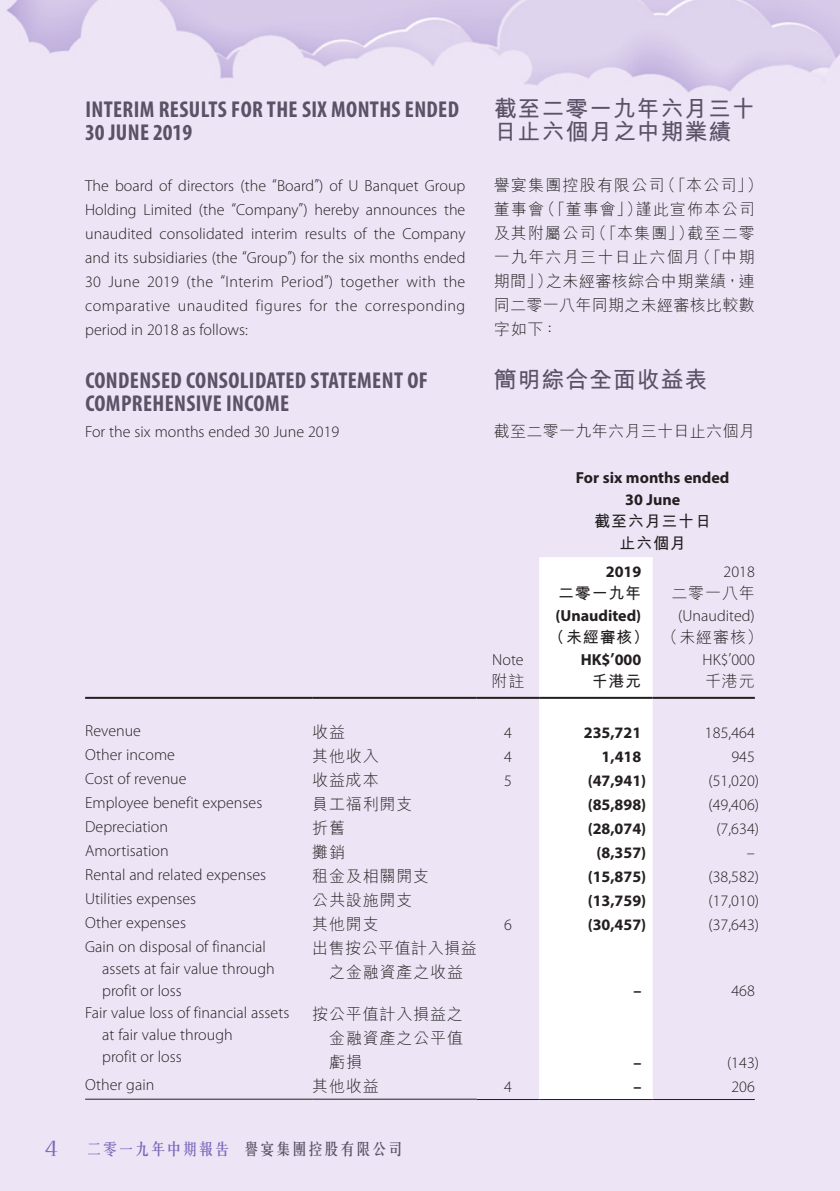
<style>
.page{position:relative;width:840px;height:1191px;background:#fff}
.page>*{position:absolute;margin:0;border:0;box-sizing:border-box;transform-origin:0 0}
.Heading_1{font:700 condensed 23px/23px "Myriad Pro";letter-spacing:.015em;color:#5c5268}
.C_Heading_1{font:700 23px/23px "M Hei HK";letter-spacing:.035em;color:#5c5268}
.Body_Text{font:300 16px/24px "Myriad Pro";color:#231f20}
.Body_Text-2{font:700 16px "Myriad Pro";color:#231f20}
.C_Body_Text{font:300 16px/24px "M Hei HK";letter-spacing:.065em;color:#231f20}
.Body_Text-3{font:300 16px/24px "M Hei HK";letter-spacing:.05em;color:#231f20;text-align:justify}
.Body_Text-4{font:700 16px "M Hei HK";letter-spacing:.05em;color:#231f20}
.t1{font:500 16px "C Song 3 HK";color:#5c5268}
.Body_Text-5{font:300 16px/24px "M Hei HK";letter-spacing:.03em;color:#231f20;text-align:center}
.C_Body_Text-2{font:300 16px "M Hei HK";letter-spacing:.02em;color:#231f20}
.s1{font-family:"Nueva Std";font-weight:400;font-size:26px;color:#7e68bb}
.s2{color:#7e68bb}
</style>
<div class="page">
<div style="left:0;top:0;width:839px;height:1191px;background:#ede5f5"></div>
<svg style="left:539px;top:557px;width:113px;height:542px"></svg>
<hr style="left:85px;top:697px;width:227px;height:2px;background:#231f20">
<hr style="left:312px;top:697px;width:164px;height:2px;background:#231f20">
<hr style="left:476px;top:697px;width:63px;height:2px;background:#231f20">
<hr style="left:539px;top:697px;width:113px;height:2px;background:#231f20">
<hr style="left:652px;top:697px;width:102px;height:2px;background:#231f20">
<hr style="left:85px;top:1098px;width:227px;height:1px;background:#231f20">
<hr style="left:312px;top:1098px;width:164px;height:1px;background:#231f20">
<hr style="left:476px;top:1099px;width:63px;height:1px;background:#231f20">
<hr style="left:539px;top:1099px;width:113px;height:1px;background:#231f20">
<hr style="left:652px;top:1099px;width:102px;height:1px;background:#231f20">
<p class="Heading_1" style="left:85px;top:97px;width:375px">INTERIM RESULTS FOR THE SIX MONTHS ENDED<br>30 JUNE 2019</p>
<p class="Body_Text" style="left:85px;top:173px;width:381px;text-align:justify">The board of directors (the “Board”) of U Banquet Group Holding Limited (the “Company”) hereby announces the unaudited consolidated interim results of the Company and its subsidiaries (the “Group”) for the six months ended 30 June 2019 (the “Interim Period”) together with the comparative unaudited figures for the corresponding period in 2018 as follows:</p>
<p class="Heading_1" style="left:85px;top:368px;width:344px">CONDENSED CONSOLIDATED STATEMENT OF<br>COMPREHENSIVE INCOME</p>
<p class="Body_Text" style="left:85px;top:420px;width:256px">For the six months ended 30 June 2019</p>
<p class="C_Heading_1" style="left:493px;top:95px;width:262px">截至二零一九年六月三十日止六個月之中期業績</p>
<p class="C_Body_Text" style="left:493px;top:173px;width:270px">譽宴集團控股有限公司（「本公司」）董事會（「董事會」）謹此宣佈本公司及其附屬公司（「本集團」）截至二零一九年六月三十日止六個月（「中期期間」）之未經審核綜合中期業績，連同二零一八年同期之未經審核比較數字如下：</p>
<p class="C_Heading_1" style="left:493px;top:365px;width:215px">簡明綜合全面收益表</p>
<p class="C_Body_Text-2" style="left:493px;top:423px;width:262px">截至二零一九年六月三十日止六個月</p>
<p class="Body_Text-2" style="left:575px;top:467px;width:155px">For six months ended</p>
<p class="Body_Text-2" style="left:624px;top:489px;width:57px">30 June</p>
<p class="Body_Text-4" style="left:594px;top:510px;width:118px">截至六月三十日</p>
<p class="Body_Text-4" style="left:619px;top:532px;width:68px">止六個月</p>
<p class="Body_Text-2" style="left:605px;top:561px;width:37px">2019</p>
<p class="Body_Text" style="left:723px;top:559px;width:33px">2018</p>
<p class="Body_Text-4" style="left:557px;top:581px;width:85px">二零一九年</p>
<p class="Body_Text-3" style="left:671px;top:581px;width:85px">二零一八年</p>
<p class="Body_Text-2" style="left:555px;top:605px;width:87px">(Unaudited)</p>
<p class="Body_Text" style="left:678px;top:603px;width:78px">(Unaudited)</p>
<p class="Body_Text-4" style="left:548px;top:625px;width:102px">（未經審核）</p>
<p class="Body_Text-3" style="left:661px;top:625px;width:102px">（未經審核）</p>
<p class="Body_Text" style="left:492px;top:647px;width:33px">Note</p>
<p class="Body_Text-2" style="left:580px;top:649px;width:62px">HK$’000</p>
<p class="Body_Text" style="left:702px;top:647px;width:54px">HK$’000</p>
<p class="Body_Text-3" style="left:491px;top:669px;width:34px">附註</p>
<p class="Body_Text-4" style="left:591px;top:669px;width:51px">千港元</p>
<p class="Body_Text-3" style="left:704px;top:669px;width:51px">千港元</p>
<p class="Body_Text" style="left:85px;top:718px;width:57px">Revenue</p>
<p class="Body_Text-3" style="left:312px;top:719px;width:34px">收益</p>
<p class="Body_Text" style="left:503px;top:720px;width:9px">4</p>
<p class="Body_Text-2" style="left:583px;top:722px;width:59px">235,721</p>
<p class="Body_Text" style="left:704px;top:720px;width:51px">185,464</p>
<p class="Body_Text" style="left:85px;top:742px;width:91px">Other income</p>
<p class="Body_Text-3" style="left:312px;top:743px;width:68px">其他收入</p>
<p class="Body_Text" style="left:503px;top:744px;width:9px">4</p>
<p class="Body_Text-2" style="left:601px;top:746px;width:41px">1,418</p>
<p class="Body_Text" style="left:731px;top:744px;width:25px">945</p>
<p class="Body_Text" style="left:85px;top:766px;width:103px">Cost of revenue</p>
<p class="Body_Text-3" style="left:312px;top:767px;width:68px">收益成本</p>
<p class="Body_Text" style="left:503px;top:768px;width:9px">5</p>
<p class="Body_Text-2" style="left:587px;top:770px;width:60px">(47,941)</p>
<p class="Body_Text" style="left:708px;top:768px;width:52px">(51,020)</p>
<p class="Body_Text" style="left:85px;top:790px;width:179px">Employee benefit expenses</p>
<p class="Body_Text-3" style="left:312px;top:791px;width:102px">員工福利開支</p>
<p class="Body_Text-2" style="left:587px;top:794px;width:60px">(85,898)</p>
<p class="Body_Text" style="left:708px;top:792px;width:52px">(49,406)</p>
<p class="Body_Text" style="left:85px;top:814px;width:84px">Depreciation</p>
<p class="Body_Text-3" style="left:312px;top:815px;width:34px">折舊</p>
<p class="Body_Text-2" style="left:587px;top:818px;width:60px">(28,074)</p>
<p class="Body_Text" style="left:716px;top:816px;width:44px">(7,634)</p>
<p class="Body_Text" style="left:85px;top:838px;width:85px">Amortisation</p>
<p class="Body_Text-3" style="left:312px;top:839px;width:34px">攤銷</p>
<p class="Body_Text-2" style="left:596px;top:842px;width:51px">(8,357)</p>
<p class="Body_Text" style="left:746px;top:840px;width:9px">–</p>
<p class="Body_Text" style="left:85px;top:862px;width:182px">Rental and related expenses</p>
<p class="Body_Text-3" style="left:312px;top:863px;width:118px">租金及相關開支</p>
<p class="Body_Text-2" style="left:587px;top:866px;width:60px">(15,875)</p>
<p class="Body_Text" style="left:708px;top:864px;width:52px">(38,582)</p>
<p class="Body_Text" style="left:85px;top:886px;width:113px">Utilities expenses</p>
<p class="Body_Text-3" style="left:312px;top:887px;width:102px">公共設施開支</p>
<p class="Body_Text-2" style="left:587px;top:890px;width:60px">(13,759)</p>
<p class="Body_Text" style="left:708px;top:888px;width:52px">(17,010)</p>
<p class="Body_Text" style="left:85px;top:910px;width:102px">Other expenses</p>
<p class="Body_Text-3" style="left:312px;top:911px;width:68px">其他開支</p>
<p class="Body_Text" style="left:503px;top:912px;width:9px">6</p>
<p class="Body_Text-2" style="left:587px;top:914px;width:60px">(30,457)</p>
<p class="Body_Text" style="left:708px;top:912px;width:52px">(37,643)</p>
<p class="Body_Text" style="left:102px;top:935px;width:174px;line-height:22px;text-indent:-17px">Gain on disposal of financial assets at fair value through profit or loss</p>
<p class="Body_Text-5" style="left:312px;top:935px;width:166px">出售按公平值計入損益之金融資產之收益</p>
<p class="Body_Text-2" style="left:633px;top:980px;width:9px">–</p>
<p class="Body_Text" style="left:731px;top:978px;width:25px">468</p>
<p class="Body_Text" style="left:102px;top:1001px;width:188px;line-height:22px;text-indent:-17px">Fair value loss of financial assets at fair value through<br>profit or loss</p>
<p class="Body_Text-3" style="left:329px;top:1001px;width:135px;text-indent:-17px">按公平值計入損益之金融資產之公平值虧損</p>
<p class="Body_Text-2" style="left:633px;top:1052px;width:9px">–</p>
<p class="Body_Text" style="left:726px;top:1050px;width:34px">(143)</p>
<p class="Body_Text" style="left:85px;top:1072px;width:71px">Other gain</p>
<p class="Body_Text-3" style="left:312px;top:1073px;width:68px">其他收益</p>
<p class="Body_Text" style="left:503px;top:1074px;width:9px">4</p>
<p class="Body_Text-2" style="left:633px;top:1076px;width:9px">–</p>
<p class="Body_Text" style="left:731px;top:1074px;width:25px">206</p>
<p class="t1" style="left:45px;top:1140px;width:359px"><span class="s1">4</span> <span class="s2">二零一九年中期報告</span> 譽宴集團控股有限公司</p>
</div>
